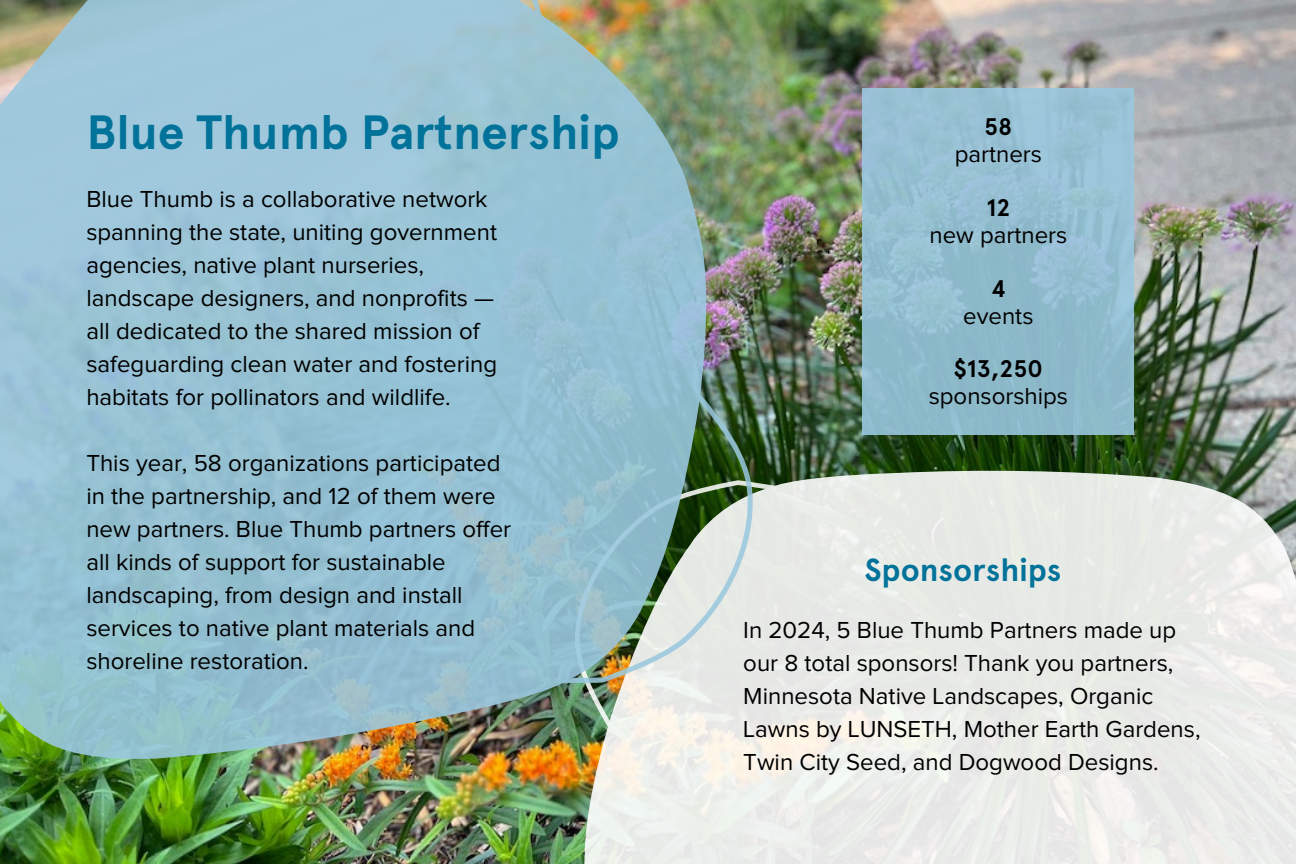
<style>
.page{position:relative;width:1296px;height:864px;background:#fff}
.page>*{position:absolute;margin:0;border:0;box-sizing:border-box;transform-origin:0 0}
.t1{font:700 48px "Apercu";color:#017299}
.t2{font:700 32px "Apercu";color:#017299}
.t3{font:24px/33px "Proxima Nova";color:#000}
.t4{font:700 24px "Apercu";color:#000}
</style>
<div class="page">
<img style="left:950px;top:0;width:346px;height:251px">
<svg style="left:950px;top:268px;width:346px;height:596px;background:#c8cec7"></svg>
<img style="left:0;top:0;width:950px;height:864px">
<div style="left:863px;top:88px;width:271px;height:346px;background:linear-gradient(to right,#92bdce,#93bed0)"></div>
<h1 class="t1" style="left:86px;top:103px;width:535px">Blue Thumb Partnership</h1>
<p class="t4" style="left:984px;top:112px;width:30px">58</p>
<p class="t3" style="left:955px;top:139px;width:89px">partners</p>
<p class="t4" style="left:986px;top:193px;width:25px">12</p>
<p class="t3" style="left:930px;top:220px;width:139px">new partners</p>
<p class="t4" style="left:991px;top:274px;width:16px">4</p>
<p class="t3" style="left:963px;top:300px;width:72px">events</p>
<p class="t4" style="left:954px;top:354px;width:90px">$13,250</p>
<p class="t3" style="left:929px;top:381px;width:141px">sponsorships</p>
<p class="t3" style="left:86px;top:184px;width:412px">Blue Thumb is a collaborative network spanning the state, uniting government agencies, native plant nurseries, landscape designers, and nonprofits — all dedicated to the shared mission of safeguarding clean water and fostering habitats for pollinators and wildlife.</p>
<p class="t3" style="left:86px;top:448px;width:426px">This year, 58 organizations participated in the partnership, and 12 of them were new partners. Blue Thumb partners offer all kinds of support for sustainable landscaping, from design and install services to native plant materials and shoreline restoration.</p>
<p class="t2" style="left:864px;top:551px;width:199px">Sponsorships</p>
<p class="t3" style="left:743px;top:614px;width:459px">In 2024, 5 Blue Thumb Partners made up our 8 total sponsors! Thank you partners, Minnesota Native Landscapes, Organic Lawns by LUNSETH, Mother Earth Gardens, Twin City Seed, and Dogwood Designs.</p>
</div>
